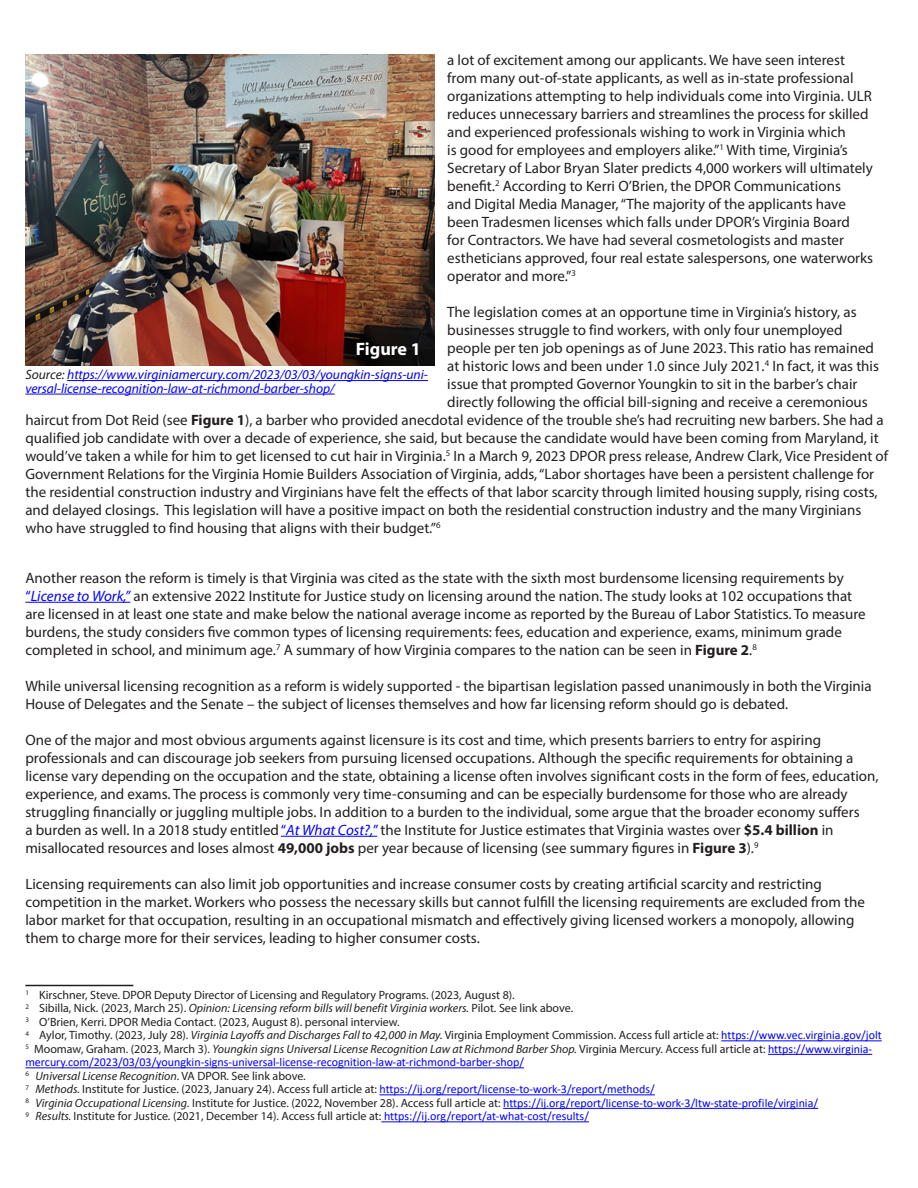
<style>
.page{position:relative;width:918px;height:1188px;background:#fff}
.page>*{position:absolute;margin:0;border:0;box-sizing:border-box;transform-origin:0 0}
.Text{font:700 18px "Myriad Pro";color:#fff}
.Text-2{font:15px/18px "Myriad Pro";color:#231f20}
.Footnote{font:italic 13.5px/13.5px "Myriad Pro";color:#00f}
.Footnote-2{font:12px "Myriad Pro";color:#231f20}
.Footnote-3{font:12px/13.5px "Calibri";color:#00f}
.Footnote-4{font:italic 12px "Myriad Pro";color:#231f20}
.s1{font-weight:700}
.s2{color:#00f}
.s3{font-style:italic;color:#00f}
.s4{color:#231f20}
.s5{font-style:normal}
.s6{font-style:italic}
.s7{font-family:"Calibri";color:#00f}
.s8{font-family:"Myriad Pro";color:#231f20}
.s9{font-family:"Myriad Pro";font-style:italic;color:#231f20}
</style>
<div class="page">
<hr style="left:25px;top:602px;width:105px;height:1px;background:#00f">
<hr style="left:281px;top:836px;width:96px;height:1px;background:#00f">
<hr style="left:25px;top:985px;width:108px;height:1px;background:#231f20">
<hr style="left:721px;top:1040px;width:161px;height:1px;background:#00f">
<hr style="left:768px;top:1054px;width:104px;height:1px;background:#00f">
<hr style="left:25px;top:1067px;width:499px;height:1px;background:#00f">
<hr style="left:380px;top:1094px;width:275px;height:1px;background:#00f">
<hr style="left:503px;top:1108px;width:315px;height:1px;background:#00f">
<hr style="left:381px;top:1121px;width:208px;height:1px;background:#00f">
<img style="left:26px;top:54px;width:409px;height:311px">
<hr style="left:67px;top:380px;width:361px;height:1px;background:#00f">
<hr style="left:25px;top:394px;width:310px;height:1px;background:#00f">
<p class="Text-2" style="left:447px;top:51px;width:427px">a lot of excitement among our applicants. We have seen interest from many out-of-state applicants, as well as in-state professional organizations attempting to help individuals come into Virginia. ULR reduces unnecessary barriers and streamlines the process for skilled and experienced professionals wishing to work in Virginia which<br>is good for employees and employers alike.”<sup>1</sup> With time, Virginia’s Secretary of Labor Bryan Slater predicts 4,000 workers will ultimately benefit.<sup>2</sup> According to Kerri O’Brien, the DPOR Communications<br>and Digital Media Manager, “The majority of the applicants have been Tradesmen licenses which falls under DPOR’s Virginia Board<br>for Contractors. We have had several cosmetologists and master estheticians approved, four real estate salespersons, one waterworks operator and more.”<sup>3</sup></p>
<p class="Text-2" style="left:447px;top:303px;width:411px">The legislation comes at an opportune time in Virginia’s history, as</p>
<p class="Text-2" style="left:447px;top:321px;width:397px">businesses struggle to find workers, with only four unemployed</p>
<p class="Text-2" style="left:447px;top:339px;width:428px">people per ten job openings as of June 2023. This ratio has remained</p>
<p class="Text-2" style="left:447px;top:357px;width:433px">at historic lows and been under 1.0 since July 2021.<sup>4</sup> In fact, it was this</p>
<p class="Text-2" style="left:447px;top:375px;width:412px">issue that prompted Governor Youngkin to sit in the barber’s chair</p>
<p class="Text-2" style="left:447px;top:393px;width:422px">directly following the official bill-signing and receive a ceremonious</p>
<p class="Text-2" style="left:25px;top:411px;width:860px">haircut from Dot Reid (see <span class="s1">Figure 1</span>), a barber who provided anecdotal evidence of the trouble she’s had recruiting new barbers. She had a</p>
<p class="Text-2" style="left:25px;top:429px;width:855px">qualified job candidate with over a decade of experience, she said, but because the candidate would have been coming from Maryland, it</p>
<p class="Text-2" style="left:25px;top:447px;width:864px">would’ve taken a while for him to get licensed to cut hair in Virginia.<sup>5</sup> In a March 9, 2023 DPOR press release, Andrew Clark, Vice President of</p>
<p class="Text-2" style="left:25px;top:465px;width:850px">Government Relations for the Virginia Homie Builders Association of Virginia, adds, “Labor shortages have been a persistent challenge for</p>
<p class="Text-2" style="left:25px;top:483px;width:854px">the residential construction industry and Virginians have felt the effects of that labor scarcity through limited housing supply, rising costs,</p>
<p class="Text-2" style="left:25px;top:501px;width:837px">and delayed closings. This legislation will have a positive impact on both the residential construction industry and the many Virginians</p>
<p class="Text-2" style="left:25px;top:519px;width:417px">who have struggled to find housing that aligns with their budget.”<sup>6</sup></p>
<p class="Text-2" style="left:25px;top:568px;width:842px">Another reason the reform is timely is that Virginia was cited as the state with the sixth most burdensome licensing requirements by <span class="s2">“</span><span class="s3">License to Work,”</span> an extensive 2022 Institute for Justice study on licensing around the nation. The study looks at 102 occupations that are licensed in at least one state and make below the national average income as reported by the Bureau of Labor Statistics. To measure burdens, the study considers five common types of licensing requirements: fees, education and experience, exams, minimum grade completed in school, and minimum age.<sup>7</sup> A summary of how Virginia compares to the nation can be seen in <span class="s1">Figure 2</span>.<sup>8</sup></p>
<p class="Text-2" style="left:25px;top:676px;width:848px">While universal licensing recognition as a reform is widely supported - the bipartisan legislation passed unanimously in both the Virginia<br>House of Delegates and the Senate – the subject of licenses themselves and how far licensing reform should go is debated.</p>
<p class="Text-2" style="left:25px;top:730px;width:855px">One of the major and most obvious arguments against licensure is its cost and time, which presents barriers to entry for aspiring professionals and can discourage job seekers from pursuing licensed occupations. Although the specific requirements for obtaining a license vary depending on the occupation and the state, obtaining a license often involves significant costs in the form of fees, education, experience, and exams. The process is commonly very time-consuming and can be especially burdensome for those who are already struggling financially or juggling multiple jobs. In addition to a burden to the individual, some argue that the broader economy suffers<br>a burden as well. In a 2018 study entitled <span class="s2">“</span><span class="s3">At What Cost?,</span><span class="s2">”</span> the Institute for Justice estimates that Virginia wastes over <span class="s1">$5.4 billion</span> in misallocated resources and loses almost <span class="s1">49,000 jobs</span> per year because of licensing (see summary figures in <span class="s1">Figure 3</span>).<sup>9</sup></p>
<p class="Text-2" style="left:25px;top:874px;width:841px">Licensing requirements can also limit job opportunities and increase consumer costs by creating artificial scarcity and restricting competition in the market. Workers who possess the necessary skills but cannot fulfill the licensing requirements are excluded from the labor market for that occupation, resulting in an occupational mismatch and effectively giving licensed workers a monopoly, allowing them to charge more for their services, leading to higher consumer costs.</p>
<p class="Text" style="left:356px;top:337px;width:66px">Figure 1</p>
<p class="Footnote" style="left:25px;top:368px;width:404px"><span class="s4">Source:</span> https://www.virginiamercury.com/2023/03/03/youngkin-signs-uni&shy;versal-license-recognition-law-at-richmond-barber-shop/</p>
<p class="Footnote-2" style="left:25px;top:988px;width:491px"><sup>1</sup> Kirschner, Steve. DPOR Deputy Director of Licensing and Regulatory Programs. (2023, August 8).</p>
<p class="Footnote-4" style="left:25px;top:1001px;width:549px"><sup>2</sup> <span class="s5">Sibilla, Nick. (2023, March 25).</span> Opinion: Licensing reform bills will benefit Virginia workers. <span class="s5">Pilot. See link above.</span></p>
<p class="Footnote-2" style="left:25px;top:1015px;width:376px"><sup>3</sup> O’Brien, Kerri. DPOR Media Contact. (2023, August 8). personal interview.</p>
<p class="Footnote-2" style="left:25px;top:1028px;width:858px"><sup>4</sup> Aylor, Timothy. (2023, July 28). <span class="s6">Virginia Layoffs and Discharges Fall to 42,000 in May.</span> Virginia Employment Commission. Access full article at: <span class="s7">https://www.vec.virginia.gov/jolt</span></p>
<p class="Footnote-3" style="left:25px;top:1042px;width:848px"><sup>5</sup> <span class="s8">Moomaw, Graham. (2023, March 3).</span> <span class="s9">Youngkin signs Universal License Recognition Law at Richmond Barber Shop.</span> <span class="s8">Virginia Mercury. Access full article at:</span> https://www.virginia&shy;mercury.com/2023/03/03/youngkin-signs-universal-license-recognition-law-at-richmond-barber-shop/</p>
<p class="Footnote-4" style="left:25px;top:1069px;width:282px"><sup>6</sup> Universal License Recognition<span class="s5">. VA DPOR. See link above.</span></p>
<p class="Footnote-2" style="left:25px;top:1082px;width:631px"><sup>7</sup> <span class="s6">Methods.</span> Institute for Justice. (2023, January 24). Access full article at: <span class="s7">https://ij.org/report/license-to-work-3/report/methods/</span></p>
<p class="Footnote-3" style="left:25px;top:1096px;width:794px"><sup>8</sup> <span class="s9">Virginia Occupational Licensing.</span> <span class="s8">Institute for Justice. (2022, November 28). Access full article at:</span> https://ij.org/report/license-to-work-3/ltw-state-profile/virginia/</p>
<p class="Footnote-2" style="left:25px;top:1109px;width:565px"><sup>9</sup> <span class="s6">Results.</span> Institute for Justice. (2021, December 14). Access full article at: <span class="s7">https://ij.org/report/at-what-cost/results/</span></p>
</div>
